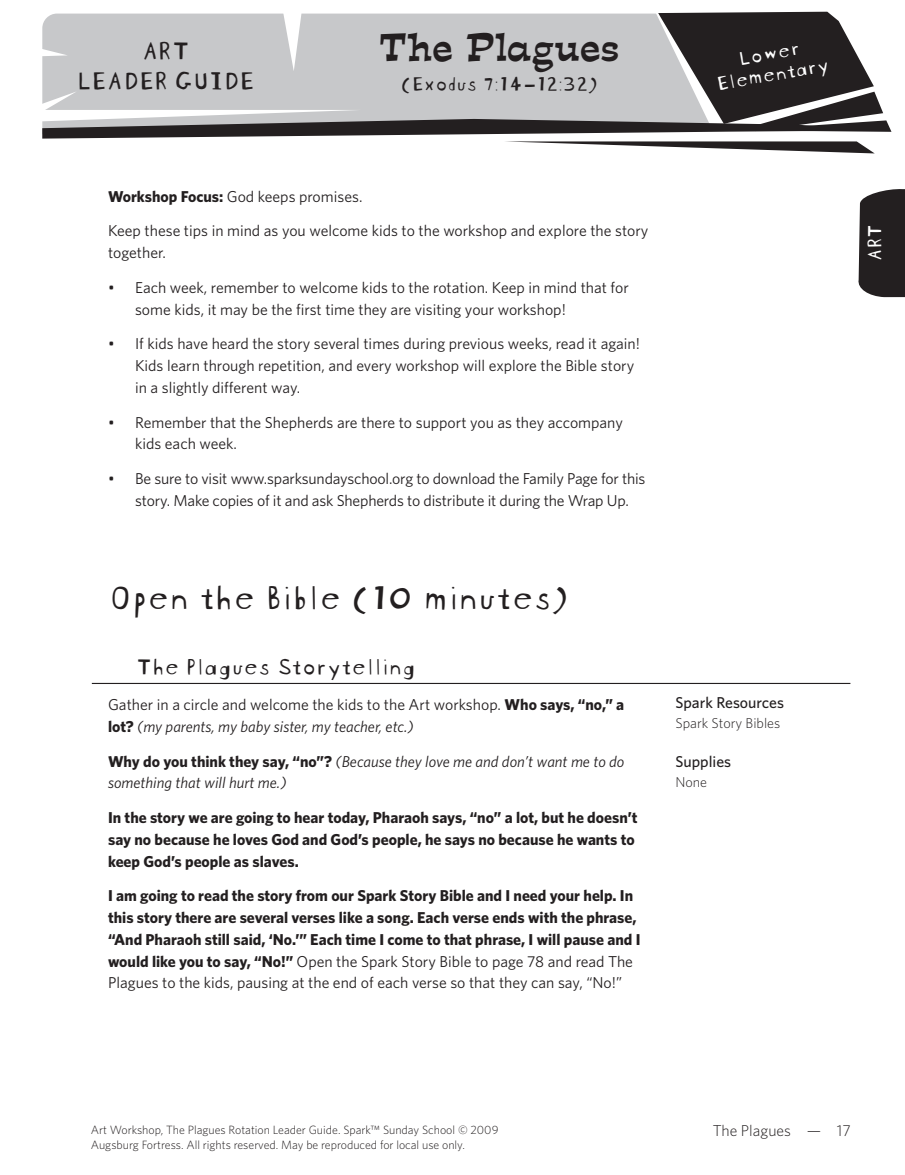
<style>
.page{position:relative;width:905px;height:1175px;background:#fff}
.page>*{position:absolute;margin:0;border:0;box-sizing:border-box;transform-origin:0 0}
.t1{font:36px "Blockhead Unplugged";color:#231f20}
.A_head{font:36px "Estro Font";color:#231f20}
.A_head-2{font:27px/30px "Blockhead Unplugged";color:#231f20;text-align:center}
.t2{font:24px "Blockhead Unplugged";color:#231f20}
.A_head-3{font:21px "Blockhead Unplugged";color:#231f20}
.A_head-4{font:21px/21px "Blockhead Unplugged";color:#fff;text-align:center}
.BL{font:15.75px/21.8px "Whitney";color:#231f20}
.Body{font:700 15.75px/21.8px "Whitney";color:#231f20}
.Body-2{font:15.75px/21.8px "Whitney";color:#231f20}
.Body-3{font:italic 15.75px/21.8px "Whitney";color:#231f20}
.Sidebar_head{font:500 15.75px "Whitney";color:#231f20}
.footer_recto{font:300 15.75px "Whitney";color:#231f20}
.Sidebar_text{font:300 14.25px "Whitney";color:#231f20}
.t3{font:300 12px/15px "Whitney";color:#231f20}
.s1{font-weight:700}
.s2{font-style:italic}
.s3{font-weight:700;font-style:normal}
.s4{font-weight:400}
</style>
<div class="page">
<svg style="left:42px;top:11px;width:849px;height:142px"></svg>
<svg style="left:858px;top:189px;width:46px;height:108px;background:#333030"></svg>
<hr style="left:92px;top:683px;width:758px;height:1px;background:#231f20">
<p class="A_head-2" style="left:76px;top:33px;width:179px">ART<br>LEADER GUIDE</p>
<p class="A_head" style="left:379px;top:21px;width:241px">The Plagues</p>
<p class="A_head-3" style="left:400px;top:67px;width:199px">(Exodus 7:14–12:32)</p>
<p class="A_head-4" style="left:710px;top:50px;width:115px;rotate:-10deg">Lower<br>Elementary</p>
<p class="Body-2" style="left:108px;top:185px;width:256px"><span class="s1">Workshop Focus:</span> God keeps promises.</p>
<p class="Body-2" style="left:108px;top:220px;width:542px">Keep these tips in mind as you welcome kids to the workshop and explore the story together.</p>
<p class="BL" style="left:135px;top:276px;width:495px;text-indent:-27px">• Each week, remember to welcome kids to the rotation. Keep in mind that for some kids, it may be the first time they are visiting your workshop!</p>
<p class="BL" style="left:135px;top:332px;width:506px;text-indent:-27px">• If kids have heard the story several times during previous weeks, read it again!<br>Kids learn through repetition, and every workshop will explore the Bible story in a slightly different way.</p>
<p class="BL" style="left:135px;top:411px;width:489px;text-indent:-27px">• Remember that the Shepherds are there to support you as they accompany kids each week.</p>
<p class="BL" style="left:135px;top:467px;width:512px;text-indent:-27px">• Be sure to visit www.sparksundayschool.org to download the Family Page for this story. Make copies of it and ask Shepherds to distribute it during the Wrap Up.</p>
<p class="t1" style="left:108px;top:568px;width:462px">Open the Bible (10 minutes)</p>
<p class="t2" style="left:135px;top:646px;width:281px">The Plagues Storytelling</p>
<p class="Body-2" style="left:108px;top:693px;width:517px">Gather in a circle and welcome the kids to the Art workshop. <span class="s1">Who says, “no,” a lot?</span> <span class="s2">(my parents, my baby sister, my teacher, etc.)</span></p>
<p class="Body-3" style="left:108px;top:750px;width:518px"><span class="s3">Why do you think they say, “no”?</span> (Because they love me and don’t want me to do something that will hurt me.)</p>
<p class="Body" style="left:108px;top:806px;width:531px">In the story we are going to hear today, Pharaoh says, “no” a lot, but he doesn’t say no because he loves God and God’s people, he says no because he wants to keep God’s people as slaves.</p>
<p class="Body" style="left:108px;top:884px;width:534px">I am going to read the story from our Spark Story Bible and I need your help. In this story there are several verses like a song. Each verse ends with the phrase, “And Pharaoh still said, ‘No.’” Each time I come to that phrase, I will pause and I would like you to say, “No!” <span class="s4">Open the Spark Story Bible to page 78 and read The Plagues to the kids, pausing at the end of each verse so that they can say, “No!”</span></p>
<p class="Sidebar_head" style="left:675px;top:692px;width:110px">Spark Resources</p>
<p class="Sidebar_text" style="left:675px;top:713px;width:106px">Spark Story Bibles</p>
<p class="Sidebar_head" style="left:675px;top:751px;width:57px">Supplies</p>
<p class="Sidebar_text" style="left:675px;top:772px;width:33px">None</p>
<p class="A_head-4" style="left:861px;top:262px;width:39px;rotate:-90deg">ART</p>
<p class="t3" style="left:91px;top:1122px;width:409px">Art Workshop, The Plagues Rotation Leader Guide. Spark™ Sunday School © 2009<br>Augsburg Fortress. All rights reserved. May be reproduced for local use only.</p>
<p class="footer_recto" style="left:713px;top:1119px;width:140px">The Plagues — 17</p>
</div>
